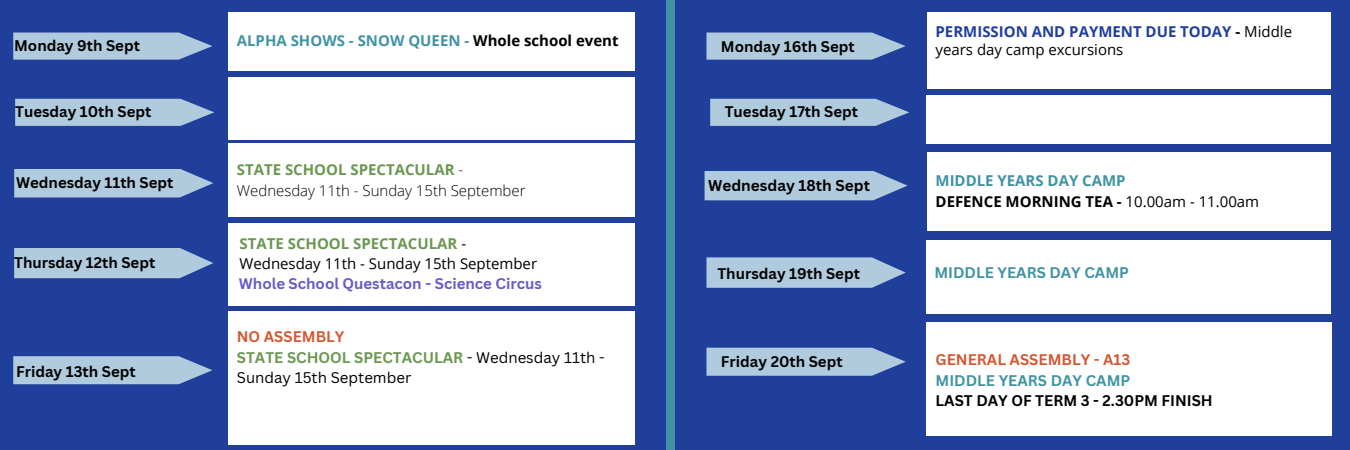
<style>
.page{position:relative;width:1350px;height:450px;background:#203f9b}
.page>*{position:absolute;margin:0;border:0;box-sizing:border-box;transform-origin:0 0}
.t1{font:700 15.3px "Canva Sans";color:#000}
.t2{font:700 15px/20.4px "Canva Sans";color:#000}
.t3{font:700 15px/18px "Open Sans";color:#203f9b}
.t4{font:15px/20.4px "Canva Sans";color:#000}
.t5{font:700 15px "Open Sans";color:#4093a4}
.t6{font:700 15px "Open Sans";color:#6a9751}
.t7{font:700 15px "Canva Sans";color:#685bc7}
.t8{font:300 15px "Open Sans";color:#000}
.t9{font:700 15px "Open Sans";color:#000}
.t10{font:15px "Open Sans";color:#000}
.t11{font:700 15px "Canva Sans";color:#4093a4}
.t12{font:700 15px "Canva Sans";color:#d45832}
.s1{color:#000}
.s2{font-weight:300;color:#000}
.s3{font-weight:400;color:#000}
.s4{font-weight:700;color:#6a9751}
.s5{font-weight:400}
.s6{color:#d45832}
.s7{color:#4093a4}
</style>
<div class="page">
<div style="left:666px;top:0;width:9px;height:450px;background:#4093a4"></div>
<svg style="left:13px;top:33px;width:199px;height:27px;background:#a3bdd7"></svg>
<div style="left:228px;top:77px;width:406px;height:62px;background:#fff"></div>
<div style="left:228px;top:12px;width:406px;height:59px;background:#fff"></div>
<div style="left:228px;top:144px;width:407px;height:73px;background:#fff"></div>
<svg style="left:14px;top:169px;width:199px;height:29px;background:#a2bdd7"></svg>
<svg style="left:14px;top:248px;width:199px;height:30px;background:#a4bfd8"></svg>
<div style="left:927px;top:323px;width:405px;height:113px;background:#fff"></div>
<svg style="left:15px;top:99px;width:199px;height:27px;background:#a4bed8"></svg>
<svg style="left:13px;top:356px;width:199px;height:28px;background:#a4bed7"></svg>
<svg style="left:706px;top:33px;width:200px;height:27px;background:#a2bdd7"></svg>
<div style="left:228px;top:224px;width:407px;height:82px;background:#fff"></div>
<div style="left:927px;top:12px;width:404px;height:77px;background:#fff"></div>
<div style="left:927px;top:95px;width:404px;height:49px;background:#fff"></div>
<div style="left:927px;top:153px;width:404px;height:78px;background:#fff"></div>
<svg style="left:705px;top:171px;width:203px;height:29px;background:#a4bfd8"></svg>
<svg style="left:706px;top:257px;width:200px;height:31px;background:#a1bcd6"></svg>
<div style="left:228px;top:311px;width:406px;height:133px;background:#fff"></div>
<svg style="left:710px;top:99px;width:199px;height:27px;background:#a4bed8"></svg>
<svg style="left:706px;top:348px;width:200px;height:28px;background:#a3bdd7"></svg>
<div style="left:927px;top:240px;width:404px;height:74px;background:#fff"></div>
<h2 class="t2" style="left:14px;top:35px;width:127px">Monday 9th Sept</h2>
<h2 class="t5" style="left:237px;top:30px;width:383px">ALPHA SHOWS - SNOW QUEEN - <span class="s1">Whole school event</span></h2>
<p class="t2" style="left:15px;top:101px;width:138px">Tuesday 10th Sept</p>
<h2 class="t2" style="left:16px;top:172px;width:159px">Wednesday 11th Sept</h2>
<h2 class="t2" style="left:14px;top:252px;width:143px">Thursday 12th Sept</h2>
<h2 class="t2" style="left:16px;top:361px;width:121px">Friday 13th Sept</h2>
<h2 class="t6" style="left:237px;top:159px;width:228px">STATE SCHOOL SPECTACULAR <span class="s2">-</span></h2>
<h2 class="t8" style="left:237px;top:180px;width:290px">Wednesday 11th - Sunday 15th September</h2>
<p class="t6" style="left:240px;top:233px;width:228px">STATE SCHOOL SPECTACULAR <span class="s3">-</span></p>
<p class="t10" style="left:240px;top:253px;width:299px">Wednesday 11th - Sunday 15th September</p>
<h1 class="t7" style="left:239px;top:273px;width:305px">Whole School Questacon - Science Circus</h1>
<p class="t12" style="left:237px;top:326px;width:109px">NO ASSEMBLY</p>
<p class="t4" style="left:237px;top:347px;width:369px"><span class="s4">STATE SCHOOL SPECTACULAR</span> - Wednesday 11th -<br>Sunday 15th September</p>
<p class="t2" style="left:721px;top:36px;width:135px">Monday 16th Sept</p>
<h1 class="t2" style="left:725px;top:101px;width:135px">Tuesday 17th Sept</h1>
<h2 class="t1" style="left:708px;top:174px;width:163px">Wednesday 18th Sept</h2>
<p class="t2" style="left:717px;top:263px;width:144px">Thursday 19th Sept</p>
<h2 class="t2" style="left:721px;top:351px;width:123px">Friday 20th Sept</h2>
<p class="t3" style="left:936px;top:22px;width:358px">PERMISSION AND PAYMENT DUE TODAY <span class="s1">-</span> <span class="s3">Middle years day camp excursions</span></p>
<p class="t5" style="left:936px;top:170px;width:192px">MIDDLE YEARS DAY CAMP</p>
<p class="t9" style="left:936px;top:191px;width:325px">DEFENCE MORNING TEA - <span class="s5">10.00am - 11.00am</span></p>
<h2 class="t11" style="left:934px;top:262px;width:196px">MIDDLE YEARS DAY CAMP</h2>
<h2 class="t2" style="left:936px;top:349px;width:279px"><span class="s6">GENERAL ASSEMBLY - A13<br></span><span class="s7">MIDDLE YEARS DAY CAMP<br></span>LAST DAY OF TERM 3 - 2.30PM FINISH</h2>
</div>
